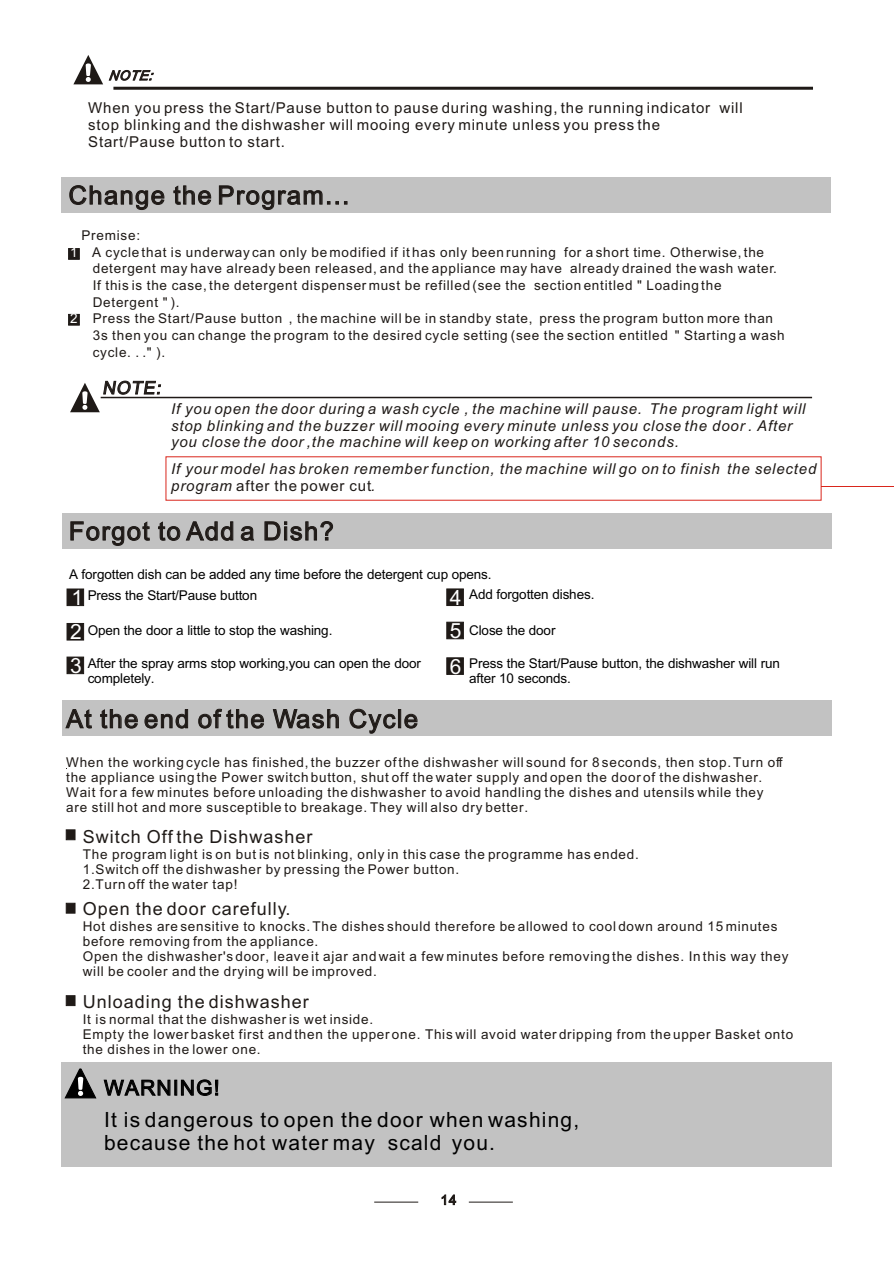
<style>
.page{position:relative;width:894px;height:1263px;background:#fff}
.page>*{position:absolute;margin:0;border:0;box-sizing:border-box;transform-origin:0 0}
.t1{font:25.5px "Arial";letter-spacing:.055em;color:#1f1a17}
.t2{font:21px/31.5px "Arial";letter-spacing:.055em;color:#000}
.t3{font:21px/33.6px "Arial";color:#fff}
.t4{font:18px "Arial";letter-spacing:.055em;color:#1f1a17}
.t5{font:italic 17.85px "Arial";color:#1f1a17}
.t6{font:italic 15px/16.8px "Arial";letter-spacing:.055em;color:#1f1a17}
.t7{font:15px/16.8px "Arial";letter-spacing:.055em;color:#1f1a17}
.t8{font:13.5px/15.1px "Arial";letter-spacing:.055em;color:#1f1a17}
.t9{font:13.5px/15.1px "Arial";letter-spacing:-.01em;color:#000}
.t10{font:13.5px "Arial";color:#fff}
.t11{font:italic 13.35px "Arial";color:#1f1a17}
.s1{font-style:normal}
</style>
<div class="page">
<hr style="left:374px;top:1202px;width:44px;height:1px;background:#1f1a17">
<hr style="left:469px;top:1202px;width:44px;height:1px;background:#1f1a17">
<div style="left:62px;top:513px;width:770px;height:35px;background:#c2c2c2"></div>
<div style="left:66px;top:830px;width:9px;height:10px;background:#1f1a17;border:1px solid #1f1a17"></div>
<div style="left:66px;top:903px;width:9px;height:10px;background:#1f1a17;border:1px solid #1f1a17"></div>
<div style="left:66px;top:996px;width:9px;height:10px;background:#1f1a17;border:1px solid #1f1a17"></div>
<div style="left:62px;top:177px;width:769px;height:35px;background:#c2c2c2"></div>
<hr style="left:101px;top:397px;width:711px;height:1px;background:#1f1a17">
<svg style="left:70px;top:383px;width:30px;height:29px"></svg>
<div style="left:62px;top:701px;width:770px;height:35px;background:#c2c2c2"></div>
<div style="left:68px;top:248px;width:12px;height:12px;background:#1f1a17;border:1px solid #1f1a17"></div>
<div style="left:68px;top:314px;width:12px;height:12px;background:#1f1a17;border:1px solid #1f1a17"></div>
<div style="left:67px;top:623px;width:17px;height:17px;background:#1f1a17"></div>
<div style="left:67px;top:657px;width:17px;height:17px;background:#1f1a17;border:1px solid #1f1a17"></div>
<div style="left:67px;top:589px;width:17px;height:17px;background:#1f1a17"></div>
<div style="left:447px;top:589px;width:17px;height:17px;background:#1f1a17;border:1px solid #1f1a17"></div>
<div style="left:447px;top:622px;width:17px;height:17px;background:#1f1a17;border:1px solid #1f1a17"></div>
<div style="left:447px;top:658px;width:17px;height:17px;background:#1f1a17;border:1px solid #1f1a17"></div>
<svg style="left:73px;top:55px;width:30px;height:29px"></svg>
<hr style="left:113px;top:87px;width:700px;height:3px;background:#1f1a17">
<hr style="left:822px;top:486px;width:72px;height:1px;background:#d9261c">
<div style="left:62px;top:1062px;width:770px;height:105px;background:#c2c2c2"></div>
<svg style="left:64px;top:1069px;width:32px;height:29px"></svg>
<p class="t11" style="left:109px;top:70px;width:47px">NOTE:</p>
<p class="t7" style="left:88px;top:101px;width:656px">When you press the Start/Pause button to pause during washing, the running indicator will stop blinking and the dishwasher will mooing every minute unless you press the<br>Start/Pause button to start.</p>
<h1 class="t1" style="left:69px;top:186px;width:282px">Change the Program...</h1>
<p class="t8" style="left:92px;top:228px;width:694px;line-height:16.6px;text-indent:-11px">Premise:<br>A cycle that is underway can only be modified if it has only been running for a short time. Otherwise, the detergent may have already been released, and the appliance may have already drained the wash water.<br>If this is the case, the detergent dispenser must be refilled (see the section entitled " Loading the Detergent " ).<br>Press the Start/Pause button , the machine will be in standby state, press the program button more than 3s then you can change the program to the desired cycle setting (see the section entitled " Starting a wash cycle. . ." ).</p>
<p class="t10" style="left:70px;top:247px;width:9px">1</p>
<p class="t10" style="left:70px;top:313px;width:9px">2</p>
<h3 class="t5" style="left:102px;top:381px;width:62px">NOTE:</h3>
<p class="t6" style="left:171px;top:402px;width:636px">If you open the door during a wash cycle , the machine will pause. The program light will stop blinking and the buzzer will mooing every minute unless you close the door . After you close the door ,the machine will keep on working after 10 seconds.</p>
<p class="t6" style="left:171px;top:462px;width:647px">If your model has broken remember function, the machine will go on to finish the selected program <span class="s1">after the power cut</span>.</p>
<h1 class="t1" style="left:69px;top:522px;width:267px">Forgot to Add a Dish?</h1>
<p class="t9" style="left:469px;top:566px;width:127px;line-height:19.8px;text-indent:-400px">A forgotten dish can be added any time before the detergent cup opens.<br>Add forgotten dishes.</p>
<p class="t9" style="left:469px;top:624px;width:88px">Close the door</p>
<p class="t9" style="left:88px;top:657px;width:335px">After the spray arms stop working,you can open the door completely.</p>
<h2 class="t3" style="left:71px;top:583px;width:13px">1</h2>
<h2 class="t3" style="left:450px;top:583px;width:13px">4<br>5</h2>
<h2 class="t3" style="left:450px;top:651px;width:13px">6</h2>
<p class="t9" style="left:88px;top:589px;width:171px">Press the Start/Pause button</p>
<h2 class="t3" style="left:70px;top:617px;width:13px">2<br>3</h2>
<p class="t9" style="left:88px;top:624px;width:246px">Open the door a little to stop the washing.</p>
<p class="t9" style="left:469px;top:657px;width:312px">Press the Start/Pause button, the dishwasher will run after 10 seconds.</p>
<h1 class="t1" style="left:66px;top:709px;width:353px">At the end of the Wash Cycle</h1>
<p class="t8" style="left:66px;top:756px;width:718px">When the working cycle has finished, the buzzer of the dishwasher will sound for 8 seconds, then stop. Turn off the appliance using the Power switch button, shut off the water supply and open the door of the dishwasher.<br>Wait for a few minutes before unloading the dishwasher to avoid handling the dishes and utensils while they are still hot and more susceptible to breakage. They will also dry better.</p>
<h3 class="t4" style="left:83px;top:829px;width:231px">Switch Off the Dishwasher</h3>
<p class="t8" style="left:83px;top:848px;width:558px">The program light is on but is not blinking, only in this case the programme has ended.<br>1.Switch off the dishwasher by pressing the Power button.<br>2.Turn off the water tap!</p>
<h3 class="t4" style="left:83px;top:901px;width:209px">Open the door carefully.</h3>
<p class="t8" style="left:83px;top:920px;width:707px">Hot dishes are sensitive to knocks. The dishes should therefore be allowed to cool down around 15 minutes before removing from the appliance.<br>Open the dishwasher's door, leave it ajar and wait a few minutes before removing the dishes. In this way they will be cooler and the drying will be improved.</p>
<h3 class="t4" style="left:83px;top:994px;width:228px">Unloading the dishwasher</h3>
<p class="t8" style="left:83px;top:1013px;width:712px">It is normal that the dishwasher is wet inside.<br>Empty the lower basket first and then the upper one. This will avoid water dripping from the upper Basket onto the dishes in the lower one.</p>
<h2 class="t2" style="left:104px;top:1074px;width:477px">WARNING!<br>It is dangerous to open the door when washing,</h2>
<h2 class="t2" style="left:104px;top:1129px;width:393px">because the hot water may scald you.</h2>
<p class="t8" style="left:441px;top:1194px;width:17px">14</p>
</div>
